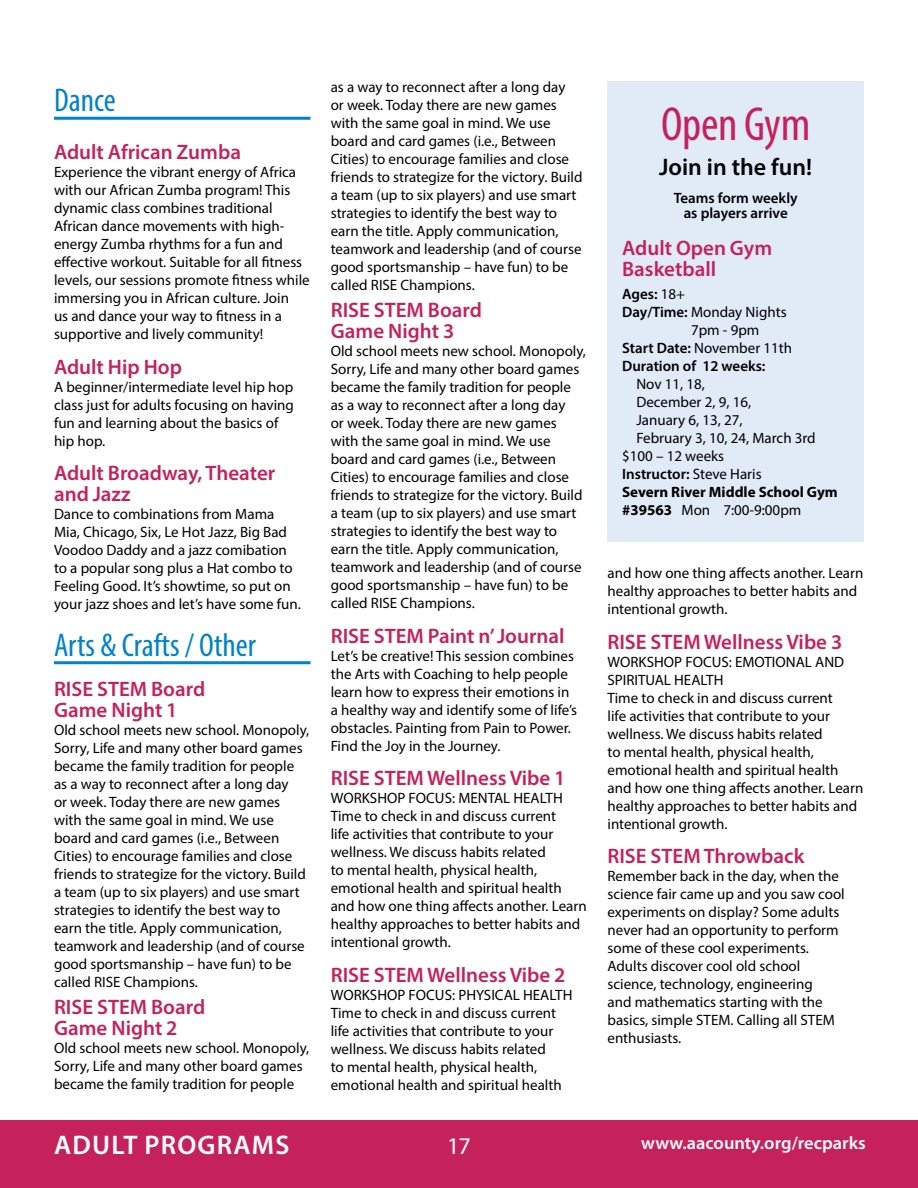
<style>
.page{position:relative;width:918px;height:1188px;background:#fff}
.page>*{position:absolute;margin:0;border:0;box-sizing:border-box;transform-origin:0 0}
.Dance_Head{font:condensed 48px "Myriad Pro";letter-spacing:-.005em;color:#c5225c}
.a_Main_Head{font:condensed 33px "Myriad Pro";color:#0083ca}
.x_Footer_Text_blue{font:600 27px "Myriad Pro";letter-spacing:.045em;color:#fff}
.a_Class_Info_Reg{font:600 24px "Myriad Pro";color:#000}
.a_Body_Text_10_pt{font:24px "Myriad Pro";color:#fff}
.a_Class_Head{font:600 21px/21px "Myriad Pro";color:#c5225c}
.a_Class_Head_less_sp{font:600 21px/21px "Myriad Pro";color:#c5225c}
.a_Body_Text_10_pt-2{font:600 18px "Myriad Pro";color:#fff}
.a_Class_Info_Reg-2{font:15px/18px "Myriad Pro";color:#000}
.t1{font:600 15px/15px "Myriad Pro";color:#000;text-align:center}
.t2{font:700 15px "Myriad Pro";color:#000}
.s1{font-weight:400}
.s2{font-weight:600}
.s3{font-weight:700}
</style>
<div class="page">
<div style="left:608px;top:81px;width:256px;height:461px;background:#e1ebf7"></div>
<hr style="left:54px;top:117px;width:256px;height:3px;background:#0083ca">
<hr style="left:54px;top:661px;width:256px;height:3px;background:#0083ca">
<div style="left:0;top:1120px;width:918px;height:68px;background:#c5225c"></div>
<p class="a_Main_Head" style="left:54px;top:80px;width:63px">Dance</p>
<p class="a_Class_Head" style="left:54px;top:141px;width:189px">Adult African Zumba</p>
<p class="a_Class_Info_Reg-2" style="left:54px;top:163px;width:257px">Experience the vibrant energy of Africa with our African Zumba program! This dynamic class combines traditional African dance movements with high&shy;energy Zumba rhythms for a fun and effective workout. Suitable for all fitness levels, our sessions promote fitness while immersing you in African culture. Join<br>us and dance your way to fitness in a supportive and lively community!</p>
<p class="a_Class_Head" style="left:54px;top:356px;width:129px">Adult Hip Hop</p>
<p class="a_Class_Info_Reg-2" style="left:54px;top:378px;width:241px">A beginner/intermediate level hip hop class just for adults focusing on having fun and learning about the basics of hip hop.</p>
<p class="a_Class_Head" style="left:54px;top:462px;width:223px">Adult Broadway, Theater and Jazz</p>
<p class="a_Class_Info_Reg-2" style="left:54px;top:505px;width:248px">Dance to combinations from Mama Mia, Chicago, Six, Le Hot Jazz, Big Bad Voodoo Daddy and a jazz comibation to a popular song plus a Hat combo to Feeling Good. It’s showtime, so put on your jazz shoes and let’s have some fun.</p>
<p class="a_Main_Head" style="left:54px;top:625px;width:204px">Arts &amp; Crafts / Other</p>
<p class="a_Class_Head_less_sp" style="left:54px;top:678px;width:153px">RISE STEM Board<br>Game Night 1</p>
<p class="a_Class_Info_Reg-2" style="left:54px;top:721px;width:257px">Old school meets new school. Monopoly, Sorry, Life and many other board games became the family tradition for people as a way to reconnect after a long day<br>or week. Today there are new games with the same goal in mind. We use board and card games (i.e., Between Cities) to encourage families and close friends to strategize for the victory. Build a team (up to six players) and use smart strategies to identify the best way to earn the title. Apply communication, teamwork and leadership (and of course good sportsmanship – have fun) to be called RISE Champions.</p>
<p class="a_Class_Head_less_sp" style="left:54px;top:996px;width:153px">RISE STEM Board<br>Game Night 2</p>
<p class="a_Class_Info_Reg-2" style="left:54px;top:1039px;width:257px">Old school meets new school. Monopoly,<br>Sorry, Life and many other board games became the family tradition for people</p>
<p class="a_Class_Info_Reg-2" style="left:331px;top:78px;width:253px">as a way to reconnect after a long day<br>or week. Today there are new games with the same goal in mind. We use board and card games (i.e., Between Cities) to encourage families and close friends to strategize for the victory. Build a team (up to six players) and use smart strategies to identify the best way to earn the title. Apply communication, teamwork and leadership (and of course good sportsmanship – have fun) to be called RISE Champions.</p>
<p class="a_Class_Head_less_sp" style="left:331px;top:299px;width:153px">RISE STEM Board<br>Game Night 3</p>
<p class="a_Class_Info_Reg-2" style="left:331px;top:342px;width:257px">Old school meets new school. Monopoly, Sorry, Life and many other board games became the family tradition for people as a way to reconnect after a long day<br>or week. Today there are new games with the same goal in mind. We use board and card games (i.e., Between Cities) to encourage families and close friends to strategize for the victory. Build a team (up to six players) and use smart strategies to identify the best way to earn the title. Apply communication, teamwork and leadership (and of course good sportsmanship – have fun) to be called RISE Champions.</p>
<p class="a_Class_Head" style="left:331px;top:625px;width:235px">RISE STEM Paint n’ Journal</p>
<p class="a_Class_Info_Reg-2" style="left:331px;top:646px;width:248px">Let’s be creative! This session combines the Arts with Coaching to help people learn how to express their emotions in a healthy way and identify some of life’s obstacles. Painting from Pain to Power.<br>Find the Joy in the Journey.</p>
<p class="a_Class_Head" style="left:331px;top:767px;width:236px">RISE STEM Wellness Vibe 1</p>
<p class="a_Class_Info_Reg-2" style="left:331px;top:789px;width:234px">WORKSHOP FOCUS: MENTAL HEALTH</p>
<p class="a_Class_Info_Reg-2" style="left:331px;top:807px;width:258px">Time to check in and discuss current<br>life activities that contribute to your wellness. We discuss habits related<br>to mental health, physical health, emotional health and spiritual health and how one thing affects another. Learn healthy approaches to better habits and intentional growth.</p>
<p class="a_Class_Head" style="left:331px;top:964px;width:236px">RISE STEM Wellness Vibe 2</p>
<p class="a_Class_Info_Reg-2" style="left:331px;top:985px;width:243px">WORKSHOP FOCUS: PHYSICAL HEALTH</p>
<p class="a_Class_Info_Reg-2" style="left:331px;top:1003px;width:233px">Time to check in and discuss current life activities that contribute to your wellness. We discuss habits related to mental health, physical health, emotional health and spiritual health</p>
<p class="Dance_Head" style="left:661px;top:96px;width:151px">Open Gym</p>
<p class="a_Class_Info_Reg" style="left:659px;top:152px;width:155px">Join in the fun!</p>
<p class="t1" style="left:674px;top:191px;width:126px">Teams form weekly as players arrive</p>
<h3 class="a_Class_Head" style="left:622px;top:237px;width:152px">Adult Open Gym<br>Basketball</h3>
<p class="t1" style="left:622px;top:286px;width:64px">Ages: <span class="s1">18+</span></p>
<p class="a_Class_Info_Reg-2" style="left:622px;top:302px;width:166px"><span class="s2">Day/Time:</span> Monday Nights</p>
<p class="a_Class_Info_Reg-2" style="left:691px;top:320px;width:70px">7pm - 9pm</p>
<p class="a_Class_Info_Reg-2" style="left:622px;top:338px;width:171px"><span class="s2">Start Date:</span> November 11th</p>
<p class="t1" style="left:622px;top:358px;width:145px">Duration of 12 weeks:</p>
<p class="a_Class_Info_Reg-2" style="left:636px;top:374px;width:70px">Nov 11, 18,</p>
<p class="a_Class_Info_Reg-2" style="left:636px;top:392px;width:116px">December 2, 9, 16,</p>
<p class="a_Class_Info_Reg-2" style="left:636px;top:410px;width:108px">January 6, 13, 27,</p>
<p class="a_Class_Info_Reg-2" style="left:636px;top:428px;width:181px">February 3, 10, 24, March 3rd</p>
<p class="a_Class_Info_Reg-2" style="left:622px;top:446px;width:104px">$100 – 12 weeks</p>
<p class="t1" style="left:622px;top:466px;width:141px">Instructor: <span class="s1">Steve Haris</span></p>
<p class="t2" style="left:622px;top:482px;width:217px">Severn River Middle School Gym</p>
<p class="a_Class_Info_Reg-2" style="left:622px;top:500px;width:181px"><span class="s3">#39563</span> Mon 7:00-9:00pm</p>
<p class="a_Class_Info_Reg-2" style="left:608px;top:564px;width:258px">and how one thing affects another. Learn healthy approaches to better habits and intentional growth.</p>
<p class="a_Class_Head" style="left:608px;top:631px;width:236px">RISE STEM Wellness Vibe 3</p>
<p class="a_Class_Info_Reg-2" style="left:608px;top:652px;width:238px">WORKSHOP FOCUS: EMOTIONAL AND<br>SPIRITUAL HEALTH</p>
<p class="a_Class_Info_Reg-2" style="left:608px;top:688px;width:258px">Time to check in and discuss current<br>life activities that contribute to your wellness. We discuss habits related<br>to mental health, physical health, emotional health and spiritual health and how one thing affects another. Learn healthy approaches to better habits and intentional growth.</p>
<p class="a_Class_Head" style="left:608px;top:845px;width:198px">RISE STEM Throwback</p>
<p class="a_Class_Info_Reg-2" style="left:608px;top:867px;width:239px">Remember back in the day, when the science fair came up and you saw cool experiments on display? Some adults never had an opportunity to perform some of these cool experiments.<br>Adults discover cool old school science, technology, engineering<br>and mathematics starting with the basics, simple STEM. Calling all STEM enthusiasts.</p>
<p class="x_Footer_Text_blue" style="left:54px;top:1128px;width:237px">ADULT PROGRAMS</p>
<p class="a_Body_Text_10_pt" style="left:447px;top:1131px;width:25px">17</p>
<p class="a_Body_Text_10_pt-2" style="left:641px;top:1132px;width:226px">www.aacounty.org/recparks</p>
</div>
